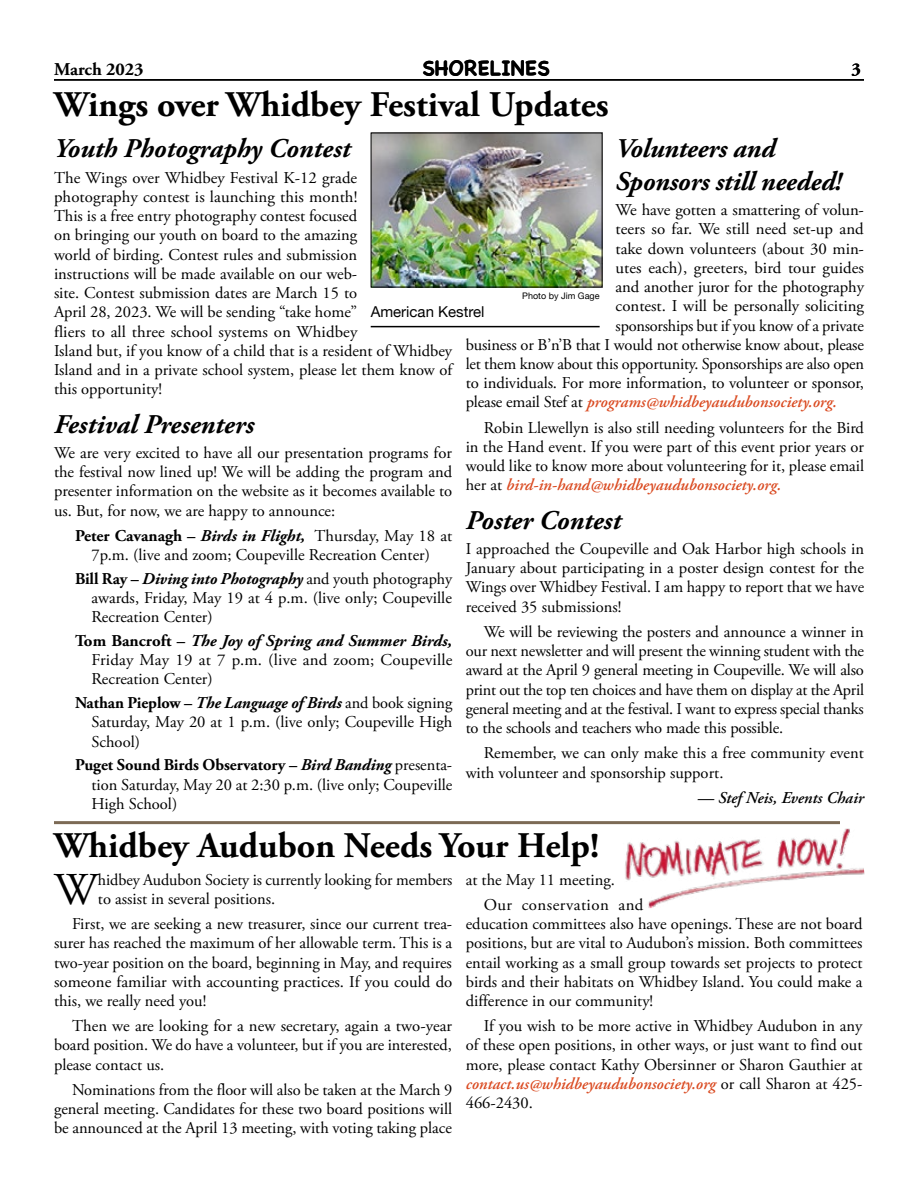
<style>
.page{position:relative;width:918px;height:1188px;background:#fff}
.page>*{position:absolute;margin:0;border:0;box-sizing:border-box;transform-origin:0 0}
.body_text_first{font:45.45px "Adobe Garamond Pro";color:#000}
.Heading{font:700 36px "Adobe Garamond Pro";color:#000}
.eHeading-lineAbove{font:700 36px "Adobe Garamond Pro";color:#000}
.Subhead{font:italic 700 27px/32.4px "Adobe Garamond Pro";letter-spacing:-.005em;color:#000}
.t1{font:700 21px "Chalkboard SE";color:#000}
.t2{font:700 18px "Adobe Garamond Pro";color:#000}
.body_text{font:16.5px/19.2px "Adobe Garamond Pro";color:#000;text-align:justify}
.bodyText_subletter_L{font:16.5px/19.2px "Adobe Garamond Pro";color:#000;text-align:justify}
.body_text_first-2{font:16.5px/19.2px "Adobe Garamond Pro";letter-spacing:-.005em;color:#000}
.body_text-2{font:italic 600 16.5px "Adobe Garamond Pro";color:#da4b22}
.author{font:italic 600 16.5px "Adobe Garamond Pro";color:#000}
.t3{font:15px "Helvetica Neue";color:#000}
.credit{font:9px "Helvetica Neue";color:#000}
.s1{font-weight:700}
.s2{font-weight:700;font-style:italic}
.s3{font-weight:400;font-style:normal;color:#000}
.s4{font-weight:600;font-style:italic;color:#da4b22}
</style>
<div class="page">
<hr style="left:54px;top:79px;width:810px;height:2px;background:#000">
<hr style="left:54px;top:821px;width:786px;height:3px;background:#7c6a55">
<img style="left:625px;top:828px;width:240px;height:81px">
<img style="left:373px;top:135px;width:227px;height:150px">
<hr style="left:371px;top:326px;width:229px;height:1px;background:#000">
<p class="t2" style="left:54px;top:58px;width:91px">March 2023</p>
<p class="t1" style="left:422px;top:55px;width:129px">SHORELINES</p>
<p class="t2" style="left:852px;top:58px;width:11px">3</p>
<p class="Heading" style="left:54px;top:84px;width:556px">Wings over Whidbey Festival Updates</p>
<p class="Subhead" style="left:54px;top:133px;width:298px">Youth Photography Contest</p>
<p class="body_text" style="left:54px;top:168px;width:400px;text-align:left">The Wings over Whidbey Festival K-12 grade<br>photography contest is launching this month!<br>This is a free entry photography contest focused<br>on bringing our youth on board to the amazing<br>world of birding. Contest rules and submission<br>instructions will be made available on our web-<br>site. Contest submission dates are March 15 to<br>April 28, 2023. We will be sending “take home”<br>fliers to all three school systems on Whidbey<br>Island but, if you know of a child that is a resident of Whidbey Island and in a private school system, please let them know of this opportunity!</p>
<p class="Subhead" style="left:54px;top:408px;width:202px">Festival Presenters</p>
<p class="body_text" style="left:54px;top:444px;width:400px">We are very excited to have all our presentation programs for the festival now lined up! We will be adding the program and presenter information on the website as it becomes available to us. But, for now, we are happy to announce:</p>
<p class="bodyText_subletter_L" style="left:75px;top:527px;width:379px;text-align:center"><span class="s1">Peter Cavanagh –</span> <span class="s2">Birds in Flight,</span> Thursday, May 18 at<br>7p.m. (live and zoom; Coupeville Recreation Center)</p>
<p class="bodyText_subletter_L" style="left:92px;top:570px;width:362px;text-indent:-16px"><span class="s1">Bill Ray –</span> <span class="s2">Diving into Photography</span> and youth photography awards, Friday, May 19 at 4 p.m. (live only; Coupeville Recreation Center)</p>
<p class="bodyText_subletter_L" style="left:92px;top:632px;width:362px;text-indent:-16px"><span class="s1">Tom Bancroft –</span> <span class="s2">The Joy of Spring and Summer Birds, </span>Friday May 19 at 7 p.m. (live and zoom; Coupeville Recreation Center)</p>
<p class="bodyText_subletter_L" style="left:92px;top:694px;width:362px;text-indent:-16px"><span class="s1">Nathan Pieplow –</span> <span class="s2">The Language of Birds</span> and book signing Saturday, May 20 at 1 p.m. (live only; Coupeville High School)</p>
<p class="bodyText_subletter_L" style="left:92px;top:756px;width:362px;text-indent:-16px"><span class="s1">Puget Sound Birds Observatory –</span> <span class="s2">Bird Banding</span> presenta&shy;tion Saturday, May 20 at 2:30 p.m. (live only; Coupeville High School)</p>
<p class="Subhead" style="left:616px;top:133px;width:228px">Volunteers and<br>Sponsors still needed!</p>
<p class="body_text" style="left:616px;top:201px;width:250px">We have gotten a smattering of volun-</p>
<p class="body_text" style="left:616px;top:220px;width:250px">teers so far. We still need set-up and</p>
<p class="body_text" style="left:616px;top:239px;width:250px">take down volunteers (about 30 min-</p>
<p class="body_text" style="left:616px;top:259px;width:250px">utes each), greeters, bird tour guides</p>
<p class="body_text" style="left:616px;top:278px;width:250px">and another juror for the photography</p>
<p class="body_text" style="left:616px;top:297px;width:250px">contest. I will be personally soliciting</p>
<p class="body_text" style="left:616px;top:316px;width:250px">sponsorships but if you know of a private</p>
<p class="body_text" style="left:466px;top:336px;width:400px">business or B’n’B that I would not otherwise know about, please</p>
<p class="body_text" style="left:466px;top:355px;width:400px">let them know about this opportunity. Sponsorships are also open</p>
<p class="body_text" style="left:466px;top:374px;width:400px">to individuals. For more information, to volunteer or sponsor,</p>
<p class="body_text-2" style="left:466px;top:393px;width:373px"><span class="s3">please email Stef at</span> programs@whidbeyaudubonsociety.org.</p>
<p class="body_text" style="left:466px;top:418px;width:400px;text-indent:18px">Robin Llewellyn is also still needing volunteers for the Bird in the Hand event. If you were part of this event prior years or would like to know more about volunteering for it, please email her at <span class="s4">bird-in-hand@whidbeyaudubonsociety.org.</span></p>
<p class="Subhead" style="left:466px;top:505px;width:157px">Poster Contest</p>
<p class="body_text" style="left:466px;top:540px;width:400px">I approached the Coupeville and Oak Harbor high schools in January about participating in a poster design contest for the Wings over Whidbey Festival. I am happy to report that we have received 35 submissions!</p>
<p class="body_text" style="left:466px;top:623px;width:400px;text-indent:18px">We will be reviewing the posters and announce a winner in our next newsletter and will present the winning student with the award at the April 9 general meeting in Coupeville. We will also print out the top ten choices and have them on display at the April general meeting and at the festival. I want to express special thanks to the schools and teachers who made this possible.</p>
<p class="body_text" style="left:466px;top:744px;width:400px;text-indent:18px">Remember, we can only make this a free community event with volunteer and sponsorship support.</p>
<p class="author" style="left:698px;top:788px;width:168px">— Stef Neis, Events Chair</p>
<p class="eHeading-lineAbove" style="left:54px;top:824px;width:547px">Whidbey Audubon Needs Your Help!</p>
<p class="body_text_first" style="left:54px;top:862px;width:45px">W</p>
<p class="body_text_first-2" style="left:98px;top:870px;width:356px">hidbey Audubon Society is currently looking for members to assist in several positions.</p>
<p class="body_text" style="left:54px;top:915px;width:400px;text-indent:18px">First, we are seeking a new treasurer, since our current trea&shy;surer has reached the maximum of her allowable term. This is a two-year position on the board, beginning in May, and requires someone familiar with accounting practices. If you could do this, we really need you!</p>
<p class="body_text" style="left:54px;top:1017px;width:400px;text-indent:18px">Then we are looking for a new secretary, again a two-year board position. We do have a volunteer, but if you are interested, please contact us.</p>
<p class="body_text" style="left:54px;top:1080px;width:400px;text-indent:18px">Nominations from the floor will also be taken at the March 9 general meeting. Candidates for these two board positions will be announced at the April 13 meeting, with voting taking place</p>
<p class="credit" style="left:522px;top:289px;width:79px">Photo by Jim Gage</p>
<p class="t3" style="left:371px;top:301px;width:115px">American Kestrel</p>
<p class="body_text" style="left:466px;top:870px;width:151px">at the May 11 meeting.</p>
<p class="body_text" style="left:466px;top:896px;width:398px;text-align:left;text-indent:18px">Our conservation and<br>education committees also have openings. These are not board positions, but are vital to Audubon’s mission. Both committees entail working as a small group towards set projects to protect birds and their habitats on Whidbey Island. You could make a difference in our community!</p>
<p class="body_text" style="left:466px;top:1017px;width:398px;text-indent:18px">If you wish to be more active in Whidbey Audubon in any of these open positions, in other ways, or just want to find out more, please contact Kathy Obersinner or Sharon Gauthier at <span class="s4">contact.us@whidbeyaudubonsociety.org</span> or call Sharon at 425- 466-2430.</p>
</div>
